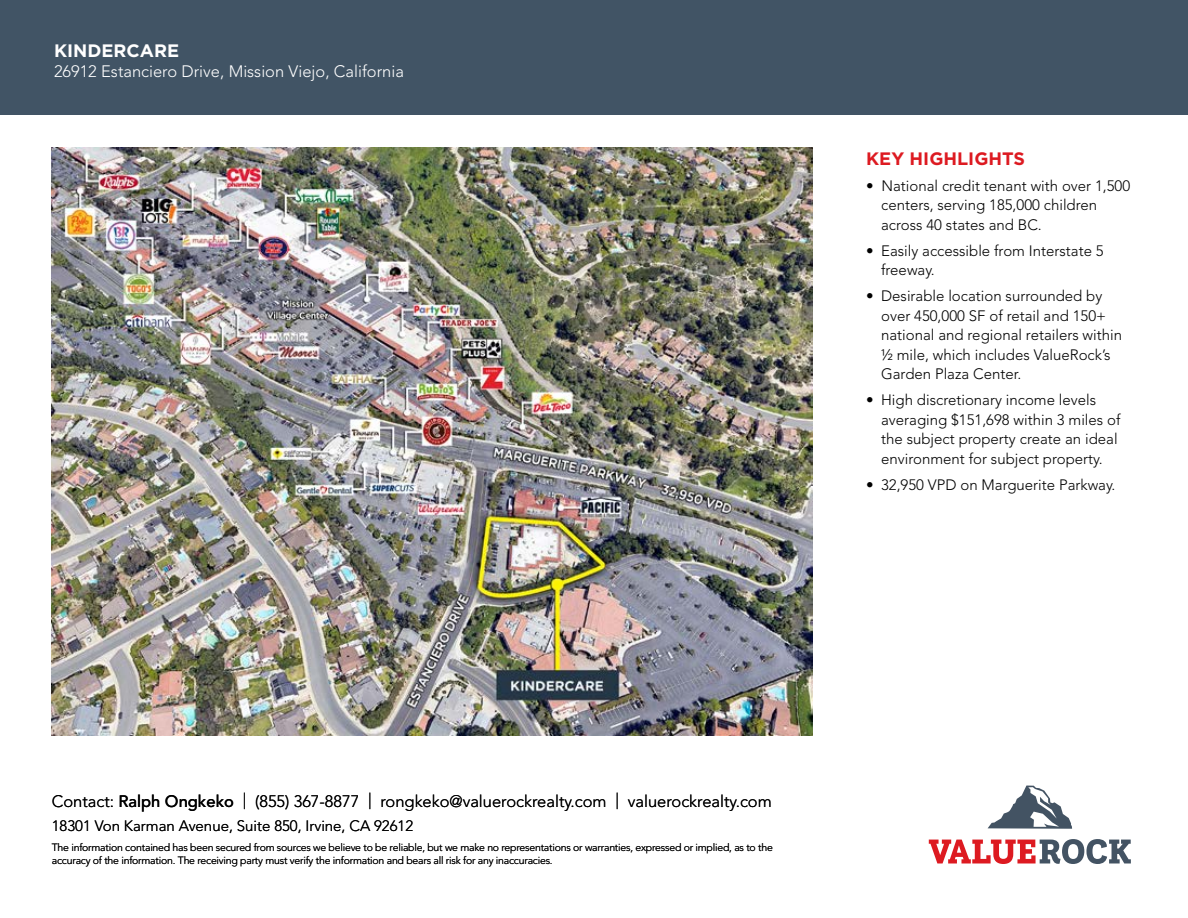
<style>
.page{position:relative;width:1188px;height:918px;background:#fff}
.page>*{position:absolute;margin:0;border:0;box-sizing:border-box;transform-origin:0 0}
.t1{font:700 18px "Gotham HTF";color:#dd1a21}
.t2{font:700 18px "Gotham HTF";color:#fff}
.t3{font:300 16.5px "Avenir LT Std";color:#000}
.t4{font:300 16.5px "Avenir LT Std";color:#fff}
.t5{font:300 15px/19.5px "Avenir LT Std";color:#000}
.t6{font:300 10.5px/12.6px "Avenir LT Std";letter-spacing:-.02em;color:#000}
.s1{font-weight:500}
</style>
<div class="page">
<div style="left:0;top:0;width:1188px;height:114px;background:#415465"></div>
<svg style="left:988px;top:786px;width:84px;height:43px"></svg>
<svg style="left:929px;top:839px;width:202px;height:25px"></svg>
<img style="left:52px;top:148px;width:760px;height:587px">
<p class="t2" style="left:54px;top:41px;width:127px">KINDERCARE</p>
<p class="t4" style="left:54px;top:62px;width:351px">26912 Estanciero Drive, Mission Viejo, California</p>
<p class="t1" style="left:866px;top:148px;width:160px">KEY HIGHLIGHTS</p>
<p class="t5" style="left:881px;top:176px;width:251px;text-indent:-15px">• National credit tenant with over 1,500 centers, serving 185,000 children across 40 states and BC.</p>
<p class="t5" style="left:881px;top:241px;width:224px;text-indent:-15px">• Easily accessible from Interstate 5 freeway.</p>
<p class="t5" style="left:881px;top:286px;width:242px;text-indent:-15px">• Desirable location surrounded by over 450,000 SF of retail and 150+ national and regional retailers within ½ mile, which includes ValueRock’s Garden Plaza Center.</p>
<p class="t5" style="left:881px;top:390px;width:241px;text-indent:-15px">• High discretionary income levels averaging $151,698 within 3 miles of the subject property create an ideal environment for subject property.</p>
<p class="t5" style="left:866px;top:475px;width:251px">• 32,950 VPD on Marguerite Parkway.</p>
<p class="t3" style="left:52px;top:792px;width:721px">Contact: <span class="s1">Ralph Ongkeko</span> | (855) 367-8877 | rongkeko@valuerockrealty.com | valuerockrealty.com</p>
<p class="t5" style="left:52px;top:816px;width:363px">18301 Von Karman Avenue, Suite 850, Irvine, CA 92612</p>
<p class="t6" style="left:52px;top:841px;width:723px">The information contained has been secured from sources we believe to be reliable, but we make no representations or warranties, expressed or implied, as to the accuracy of the information. The receiving party must verify the information and bears all risk for any inaccuracies.</p>
</div>
